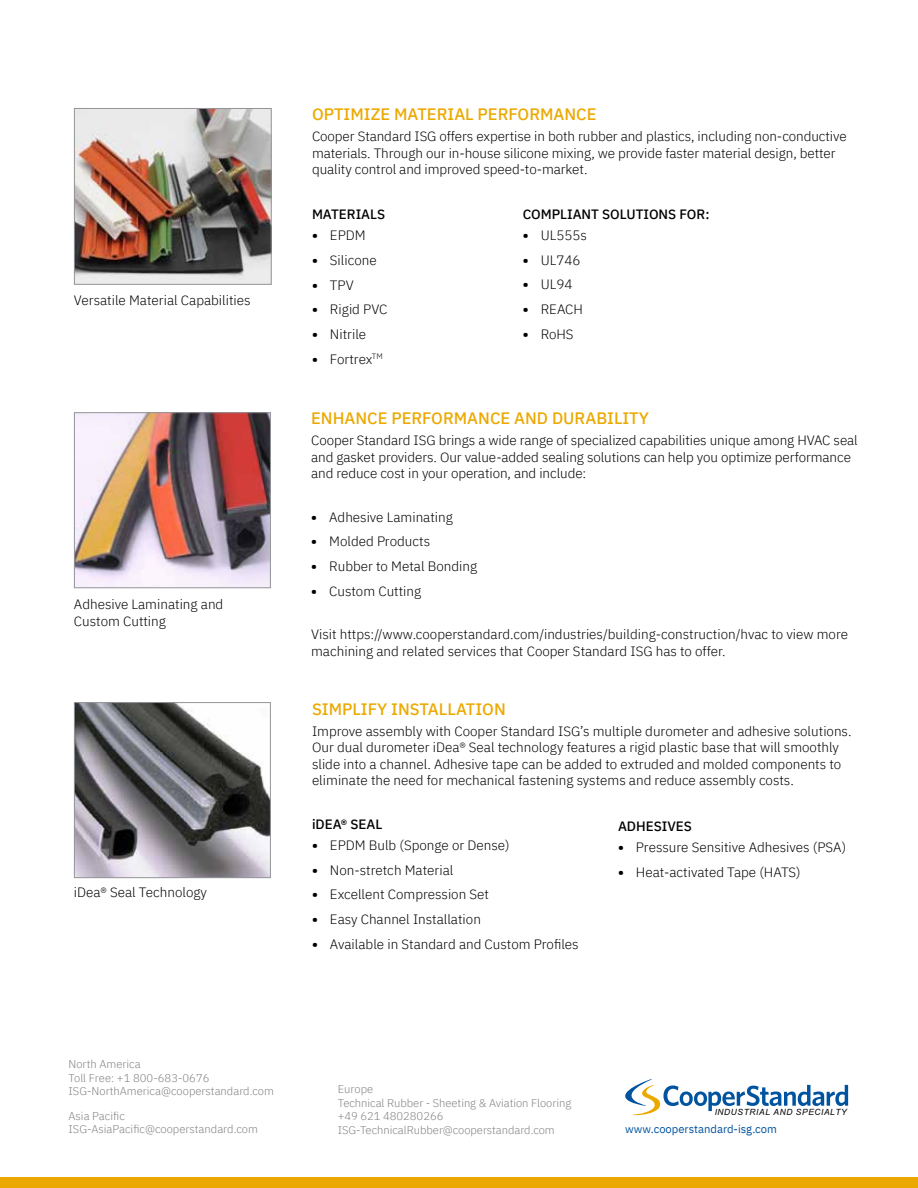
<style>
.page{position:relative;width:918px;height:1188px;background:#fff}
.page>*{position:absolute;margin:0;border:0;box-sizing:border-box;transform-origin:0 0}
.t1{font:500 16.5px "IBM Plex Sans";color:#eba900}
.t2{font:300 13.5px/16.5px "IBM Plex Sans";color:#000}
.t3{font:500 13.5px "IBM Plex Sans";color:#000}
.t4{font:300 11.25px/13.5px "IBM Plex Sans";letter-spacing:-.005em;color:#808285}
.t5{font:11.25px "IBM Plex Sans";color:#00539f}
.t6{font:italic 8.55px "Arial";color:#000}
.s1{font-weight:700}
</style>
<div class="page">
<img style="left:76px;top:110px;width:194px;height:173px">
<div style="left:74px;top:108px;width:198px;height:177px;border:1px solid #939598"></div>
<img style="left:76px;top:704px;width:193px;height:172px">
<div style="left:74px;top:702px;width:197px;height:176px;border:1px solid #939598"></div>
<div style="left:0;top:1177px;width:918px;height:11px;background:#eba900"></div>
<img style="left:76px;top:414px;width:193px;height:172px">
<div style="left:74px;top:412px;width:197px;height:176px;border:1px solid #939598"></div>
<svg style="left:625px;top:1079px;width:223px;height:36px"></svg>
<p class="t2" style="left:74px;top:291px;width:178px">Versatile Material Capabilities</p>
<p class="t2" style="left:74px;top:595px;width:151px">Adhesive Laminating and<br>Custom Cutting</p>
<p class="t2" style="left:74px;top:883px;width:135px">iDea® Seal Technology</p>
<p class="t1" style="left:312px;top:101px;width:286px">OPTIMIZE MATERIAL PERFORMANCE</p>
<p class="t2" style="left:312px;top:127px;width:536px">Cooper Standard ISG offers expertise in both rubber and plastics, including non-conductive materials. Through our in-house silicone mixing, we provide faster material design, better quality control and improved speed-to-market.</p>
<p class="t3" style="left:312px;top:204px;width:75px">MATERIALS</p>
<p class="t2" style="left:312px;top:226px;width:55px"><span class="s1">•</span> EPDM</p>
<p class="t2" style="left:312px;top:251px;width:66px"><span class="s1">•</span> Silicone</p>
<p class="t2" style="left:312px;top:275px;width:43px"><span class="s1">•</span> TPV</p>
<p class="t2" style="left:312px;top:300px;width:77px"><span class="s1">•</span> Rigid PVC</p>
<p class="t2" style="left:312px;top:325px;width:56px"><span class="s1">•</span> Nitrile</p>
<p class="t2" style="left:312px;top:350px;width:72px"><span class="s1">•</span> Fortrex<sup>TM</sup></p>
<p class="t3" style="left:523px;top:204px;width:188px">COMPLIANT SOLUTIONS FOR:</p>
<p class="t2" style="left:523px;top:226px;width:66px"><span class="s1">•</span> UL555s</p>
<p class="t2" style="left:523px;top:251px;width:59px"><span class="s1">•</span> UL746</p>
<p class="t2" style="left:523px;top:275px;width:51px"><span class="s1">•</span> UL94</p>
<p class="t2" style="left:523px;top:300px;width:62px"><span class="s1">•</span> REACH</p>
<p class="t2" style="left:523px;top:325px;width:52px"><span class="s1">•</span> RoHS</p>
<p class="t1" style="left:311px;top:406px;width:339px">ENHANCE PERFORMANCE AND DURABILITY</p>
<p class="t2" style="left:311px;top:431px;width:548px">Cooper Standard ISG brings a wide range of specialized capabilities unique among HVAC seal and gasket providers. Our value-added sealing solutions can help you optimize performance and reduce cost in your operation, and include:</p>
<p class="t2" style="left:311px;top:508px;width:143px"><span class="s1">•</span> Adhesive Laminating</p>
<p class="t2" style="left:311px;top:532px;width:121px"><span class="s1">•</span> Molded Products</p>
<p class="t2" style="left:311px;top:557px;width:168px"><span class="s1">•</span> Rubber to Metal Bonding</p>
<p class="t2" style="left:311px;top:582px;width:112px"><span class="s1">•</span> Custom Cutting</p>
<p class="t2" style="left:311px;top:625px;width:538px">Visit https://www.cooperstandard.com/industries/building-construction/hvac to view more machining and related services that Cooper Standard ISG has to offer.</p>
<p class="t1" style="left:312px;top:696px;width:195px">SIMPLIFY INSTALLATION</p>
<p class="t2" style="left:312px;top:722px;width:541px">Improve assembly with Cooper Standard ISG’s multiple durometer and adhesive solutions.<br>Our dual durometer iDea® Seal technology features a rigid plastic base that will smoothly slide into a channel. Adhesive tape can be added to extruded and molded components to eliminate the need for mechanical fastening systems and reduce assembly costs.</p>
<p class="t3" style="left:312px;top:814px;width:72px">iDEA® SEAL</p>
<p class="t2" style="left:312px;top:836px;width:199px"><span class="s1">•</span> EPDM Bulb (Sponge or Dense)</p>
<p class="t2" style="left:312px;top:861px;width:143px"><span class="s1">•</span> Non-stretch Material</p>
<p class="t2" style="left:312px;top:885px;width:179px"><span class="s1">•</span> Excellent Compression Set</p>
<p class="t2" style="left:312px;top:910px;width:170px"><span class="s1">•</span> Easy Channel Installation</p>
<p class="t2" style="left:312px;top:935px;width:268px"><span class="s1">•</span> Available in Standard and Custom Profiles</p>
<p class="t3" style="left:618px;top:816px;width:76px">ADHESIVES</p>
<p class="t2" style="left:618px;top:838px;width:230px"><span class="s1">•</span> Pressure Sensitive Adhesives (PSA)</p>
<p class="t2" style="left:618px;top:862px;width:184px"><span class="s1">•</span> Heat-activated Tape (HATS)</p>
<p class="t4" style="left:69px;top:1057px;width:207px">North America<br>Toll Free: +1 800-683-0676<br>ISG-NorthAmerica@cooperstandard.com</p>
<p class="t4" style="left:69px;top:1108px;width:191px">Asia Pacific<br>ISG-AsiaPacific@cooperstandard.com</p>
<p class="t4" style="left:338px;top:1082px;width:235px">Europe<br>Technical Rubber - Sheeting &amp; Aviation Flooring +49 621 480280266<br>ISG-TechnicalRubber@cooperstandard.com</p>
<p class="t6" style="left:715px;top:1108px;width:134px;rotate:-1deg">INDUSTRIAL AND SPECIALTY</p>
<p class="t5" style="left:625px;top:1121px;width:153px">www.cooperstandard-isg.com</p>
</div>
